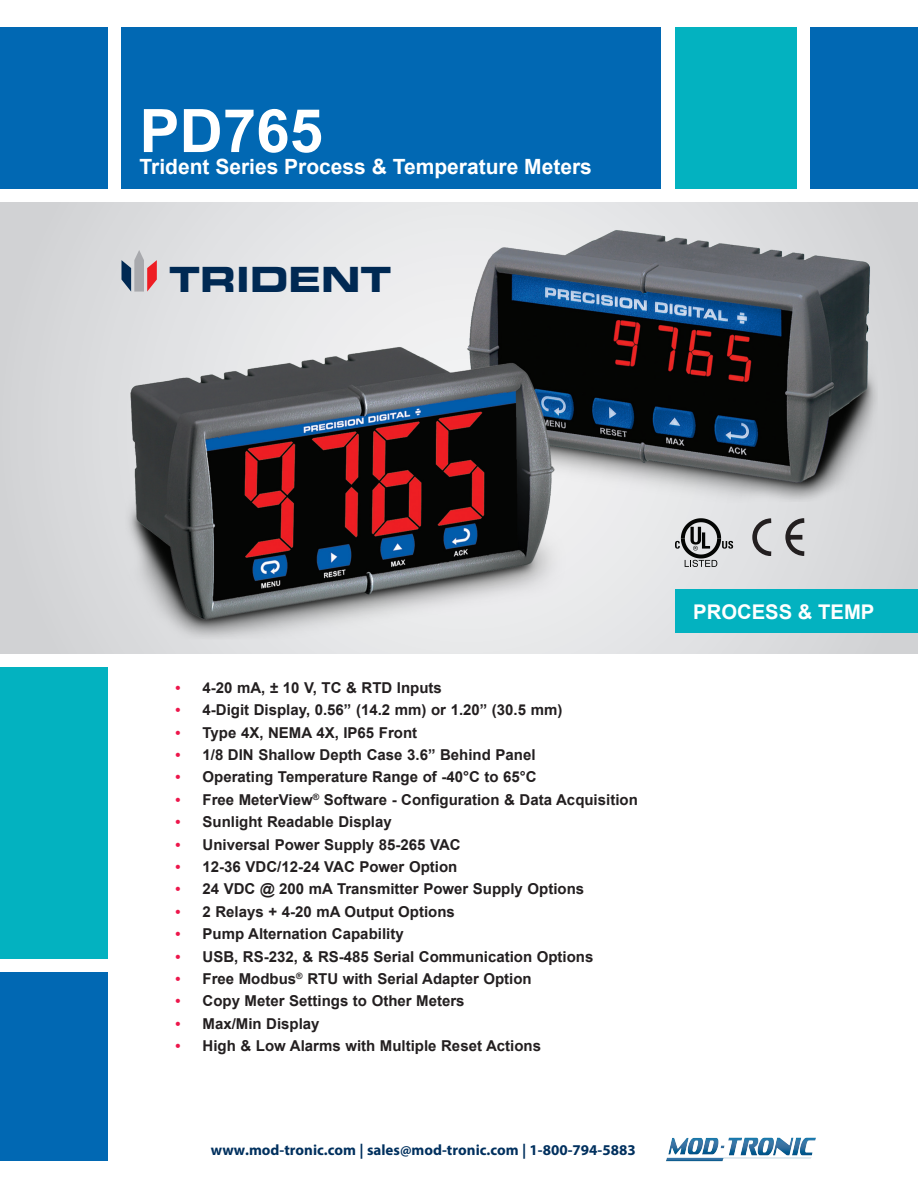
<style>
.page{position:relative;width:918px;height:1188px;background:#fff}
.page>*{position:absolute;margin:0;border:0;box-sizing:border-box;transform-origin:0 0}
.t1{font:700 60px "Arial";color:#fff}
.t2{font:34.8px "Eurostile LT Std Bold Ex 2";color:#002953}
.t3{font:700 21px "Arial";color:#fff}
.t4{font:700 20.25px "Arial";color:#fff}
.t5{font:700 15px "Arial";color:#231f20}
.t6{font:700 15px "Myriad Pro";color:#00305e}
.s1{color:#ed164b}
</style>
<div class="page">
<div style="left:0;top:202px;width:918px;height:451px;background:linear-gradient(to right,#dfe0e1,#dfe0e1)"></div>
<div style="left:675px;top:27px;width:121px;height:162px;background:#03b2c0"></div>
<div style="left:122px;top:27px;width:540px;height:162px;background:#0168b3"></div>
<div style="left:0;top:27px;width:108px;height:162px;background:#0168b3"></div>
<div style="left:810px;top:27px;width:108px;height:162px;background:#0168b3"></div>
<div style="left:0;top:667px;width:108px;height:292px;background:#03b2c0"></div>
<div style="left:0;top:972px;width:108px;height:189px;background:#0168b3"></div>
<img style="left:122px;top:212px;width:756px;height:432px">
<svg style="left:122px;top:250px;width:35px;height:42px"></svg>
<svg style="left:675px;top:518px;width:58px;height:49px;background:#a5a6a7"></svg>
<svg style="left:750px;top:518px;width:55px;height:38px;background:#adadaf"></svg>
<div style="left:675px;top:589px;width:243px;height:44px;background:#03b2c0"></div>
<img style="left:666px;top:1137px;width:150px;height:25px">
<h1 class="t1" style="left:140px;top:91px;width:185px">PD765</h1>
<h3 class="t3" style="left:140px;top:153px;width:454px">Trident Series Process &amp; Temperature Meters</h3>
<h2 class="t2" style="left:169px;top:255px;width:224px">TRIDENT</h2>
<p class="t5" style="left:176px;top:678px;width:268px"><span class="s1">•</span> 4-20 mA, ± 10 V, TC &amp; RTD Inputs</p>
<p class="t5" style="left:176px;top:700px;width:388px"><span class="s1">•</span> 4-Digit Display, 0.56” (14.2 mm) or 1.20” (30.5 mm)</p>
<p class="t5" style="left:176px;top:722px;width:243px"><span class="s1">•</span> Type 4X, NEMA 4X, IP65 Front</p>
<p class="t5" style="left:176px;top:745px;width:362px"><span class="s1">•</span> 1/8 DIN Shallow Depth Case 3.6” Behind Panel</p>
<p class="t5" style="left:176px;top:767px;width:363px"><span class="s1">•</span> Operating Temperature Range of -40°C to 65°C</p>
<p class="t5" style="left:176px;top:790px;width:464px"><span class="s1">•</span> Free MeterView<sup>®</sup> Software - Configuration &amp; Data Acquisition</p>
<p class="t5" style="left:176px;top:812px;width:218px"><span class="s1">•</span> Sunlight Readable Display</p>
<p class="t5" style="left:176px;top:834px;width:287px"><span class="s1">•</span> Universal Power Supply 85-265 VAC</p>
<p class="t5" style="left:176px;top:857px;width:283px"><span class="s1">•</span> 12-36 VDC/12-24 VAC Power Option</p>
<p class="t5" style="left:176px;top:879px;width:410px"><span class="s1">•</span> 24 VDC @ 200 mA Transmitter Power Supply Options</p>
<p class="t5" style="left:176px;top:901px;width:281px"><span class="s1">•</span> 2 Relays + 4-20 mA Output Options</p>
<p class="t5" style="left:176px;top:924px;width:230px"><span class="s1">•</span> Pump Alternation Capability</p>
<p class="t5" style="left:176px;top:946px;width:419px"><span class="s1">•</span> USB, RS-232, &amp; RS-485 Serial Communication Options</p>
<p class="t5" style="left:176px;top:969px;width:358px"><span class="s1">•</span> Free Modbus<sup>®</sup> RTU with Serial Adapter Option</p>
<p class="t5" style="left:176px;top:991px;width:291px"><span class="s1">•</span> Copy Meter Settings to Other Meters</p>
<p class="t5" style="left:176px;top:1013px;width:146px"><span class="s1">•</span> Max/Min Display</p>
<p class="t5" style="left:176px;top:1036px;width:367px"><span class="s1">•</span> High &amp; Low Alarms with Multiple Reset Actions</p>
<p class="t6" style="left:211px;top:1140px;width:426px">www.mod-tronic.com | sales@mod-tronic.com | 1-800-794-5883</p>
<h3 class="t4" style="left:693px;top:598px;width:153px">PROCESS &amp; Temp</h3>
</div>
